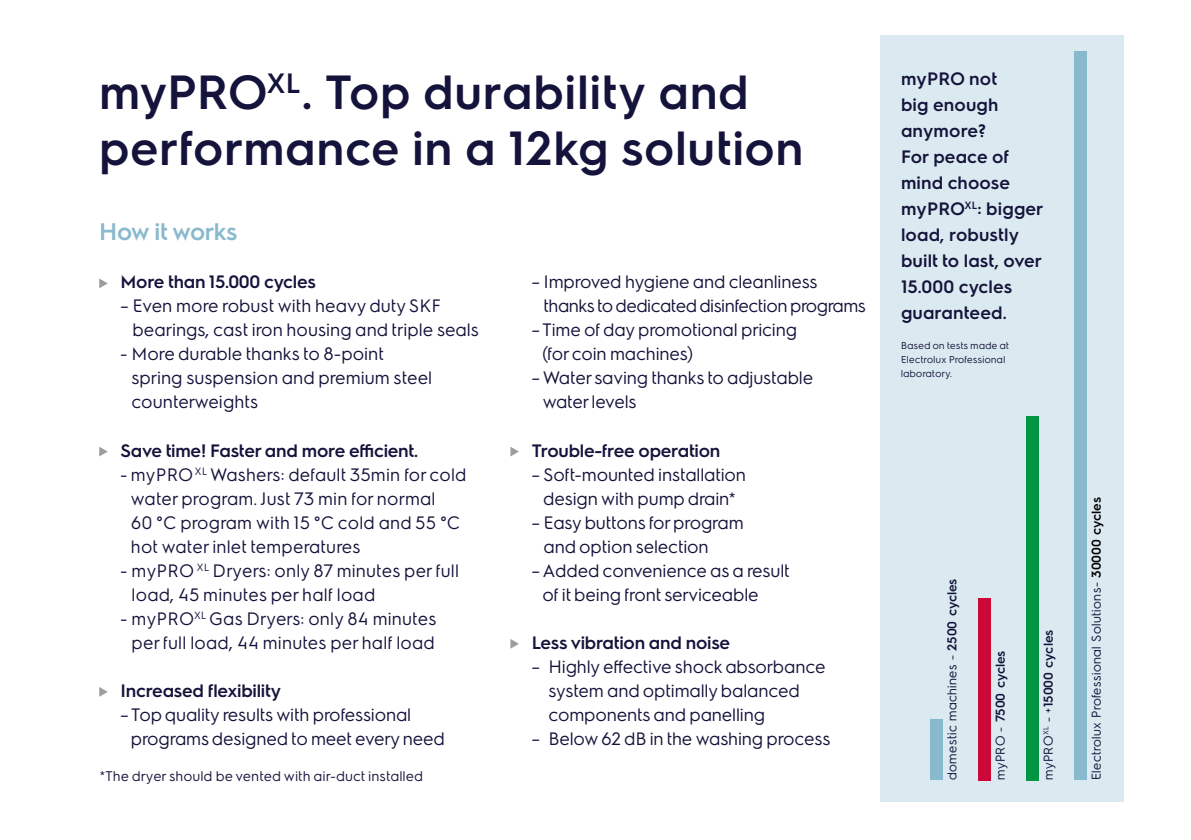
<style>
.page{position:relative;width:1191px;height:840px;background:#fff}
.page>*{position:absolute;margin:0;border:0;box-sizing:border-box;transform-origin:0 0}
.t1{font:600 48px/56px "Electrolux Sans";letter-spacing:.01em;color:#14133b}
.t2{font:600 24px "Electrolux Sans";letter-spacing:-.02em;color:#89b9cd}
.t3{font:18px/24px "Electrolux Sans";letter-spacing:-.015em;color:#14133b}
.t4{font:18px/24px "Electrolux Sans";letter-spacing:.005em;color:#14133b}
.t5{font:600 18px "Electrolux Sans";letter-spacing:-.015em;color:#14133b}
.t6{font:600 18px/26px "Electrolux Sans";letter-spacing:.005em;color:#14133b}
.t7{font:18px/24px "Electrolux Sans";letter-spacing:-.035em;color:#14133b}
.t8{font:14px "Electrolux Sans";letter-spacing:.005em;color:#14133b}
.t9{font:13px "Electrolux Sans";color:#14133b}
.t10{font:600 13px "Electrolux Sans";color:#14133b}
.t11{font:10px/14px "Electrolux Sans";letter-spacing:.005em;color:#14133b}
.s1{font-weight:600}
.s2{font-weight:400}
.s3{font-weight:600;color:#000}
</style>
<div class="page">
<div style="left:880px;top:35px;width:244px;height:766px;background:#dbeaf0"></div>
<svg style="left:99px;top:278px;width:9px;height:10px"></svg>
<svg style="left:99px;top:447px;width:9px;height:9px"></svg>
<svg style="left:99px;top:687px;width:9px;height:9px"></svg>
<svg style="left:510px;top:447px;width:9px;height:9px"></svg>
<svg style="left:510px;top:639px;width:9px;height:9px"></svg>
<div style="left:930px;top:719px;width:12px;height:60px;background:#89b9cd"></div>
<div style="left:978px;top:597px;width:12px;height:182px;background:#cc0839"></div>
<div style="left:1026px;top:416px;width:12px;height:363px;background:#009641"></div>
<div style="left:1074px;top:52px;width:13px;height:727px;background:#89b9cd"></div>
<h1 class="t1" style="left:99px;top:61px;width:705px">myPRO<sup>XL</sup>. Top durability and performance in a 12kg solution</h1>
<h2 class="t2" style="left:99px;top:215px;width:140px">How it works</h2>
<p class="t5" style="left:120px;top:269px;width:197px">More than 15.000 cycles</p>
<p class="t3" style="left:133px;top:293px;width:348px;text-indent:-12px">– Even more robust with heavy duty SKF bearings, cast iron housing and triple seals</p>
<p class="t3" style="left:132px;top:340px;width:302px;text-indent:-11px">- More durable thanks to 8-point spring suspension and premium steel counterweights</p>
<p class="t5" style="left:120px;top:437px;width:299px">Save time! Faster and more efficient.</p>
<p class="t4" style="left:131px;top:461px;width:337px;text-indent:-11px">- myPRO <sup>XL</sup> Washers: default 35min for cold water program. Just 73 min for normal<br>60 °C program with 15 °C cold and 55 °C hot water inlet temperatures</p>
<p class="t4" style="left:132px;top:557px;width:329px;text-indent:-11px">- myPRO <sup>XL</sup> Dryers: only 87 minutes per full load, 45 minutes per half load</p>
<p class="t4" style="left:120px;top:605px;width:318px;text-align:center">- myPRO<sup>XL</sup> Gas Dryers: only 84 minutes per full load, 44 minutes per half load</p>
<p class="t5" style="left:120px;top:677px;width:162px">Increased flexibility</p>
<p class="t3" style="left:131px;top:701px;width:316px;text-indent:-11px">– Top quality results with professional programs designed to meet every need</p>
<p class="t8" style="left:100px;top:766px;width:325px">*The dryer should be vented with air-duct installed</p>
<p class="t7" style="left:544px;top:269px;width:324px;text-indent:-12px">– Improved hygiene and cleanliness thanks to dedicated disinfection programs</p>
<p class="t3" style="left:542px;top:316px;width:257px;text-indent:-11px">– Time of day promotional pricing (for coin machines)</p>
<p class="t3" style="left:543px;top:364px;width:272px;text-indent:-11px">– Water saving thanks to adjustable water levels</p>
<p class="t5" style="left:532px;top:437px;width:190px">Trouble-free operation</p>
<p class="t3" style="left:532px;top:461px;width:216px;text-align:center">– Soft-mounted installation design with pump drain*</p>
<p class="t3" style="left:544px;top:508px;width:202px;text-indent:-12px">– Easy buttons for program and option selection</p>
<p class="t3" style="left:543px;top:556px;width:249px;text-indent:-11px">– Added convenience as a result of it being front serviceable</p>
<p class="t5" style="left:532px;top:629px;width:200px">Less vibration and noise</p>
<p class="t3" style="left:549px;top:653px;width:279px;text-indent:-17px">– Highly effective shock absorbance system and optimally balanced components and panelling</p>
<p class="t3" style="left:532px;top:724px;width:300px">– Below 62 dB in the washing process</p>
<p class="t6" style="left:901px;top:64px;width:144px">myPRO not<br>big enough anymore?<br>For peace of mind choose myPRO<sup>XL</sup>: bigger load, robustly built to last, over<br>15.000 cycles guaranteed.</p>
<p class="t11" style="left:901px;top:337px;width:110px">Based on tests made at<br>Electrolux Professional laboratory.</p>
<p class="t9" style="left:943px;top:779px;width:203px;rotate:-90deg">domestic machines - <span class="s1">2500 cycles</span></p>
<p class="t10" style="left:991px;top:779px;width:131px;rotate:-90deg"><span class="s2">myPRO -</span> 7500 cycles</p>
<p class="t10" style="left:1039px;top:779px;width:152px;rotate:-90deg"><span class="s2">myPRO</span><sup>XL</sup> <span class="s2">- +</span>15000 cycles</p>
<p class="t9" style="left:1087px;top:779px;width:285px;rotate:-90deg">Electrolux Professional Solutions- <span class="s3">30000 cycles</span></p>
</div>
